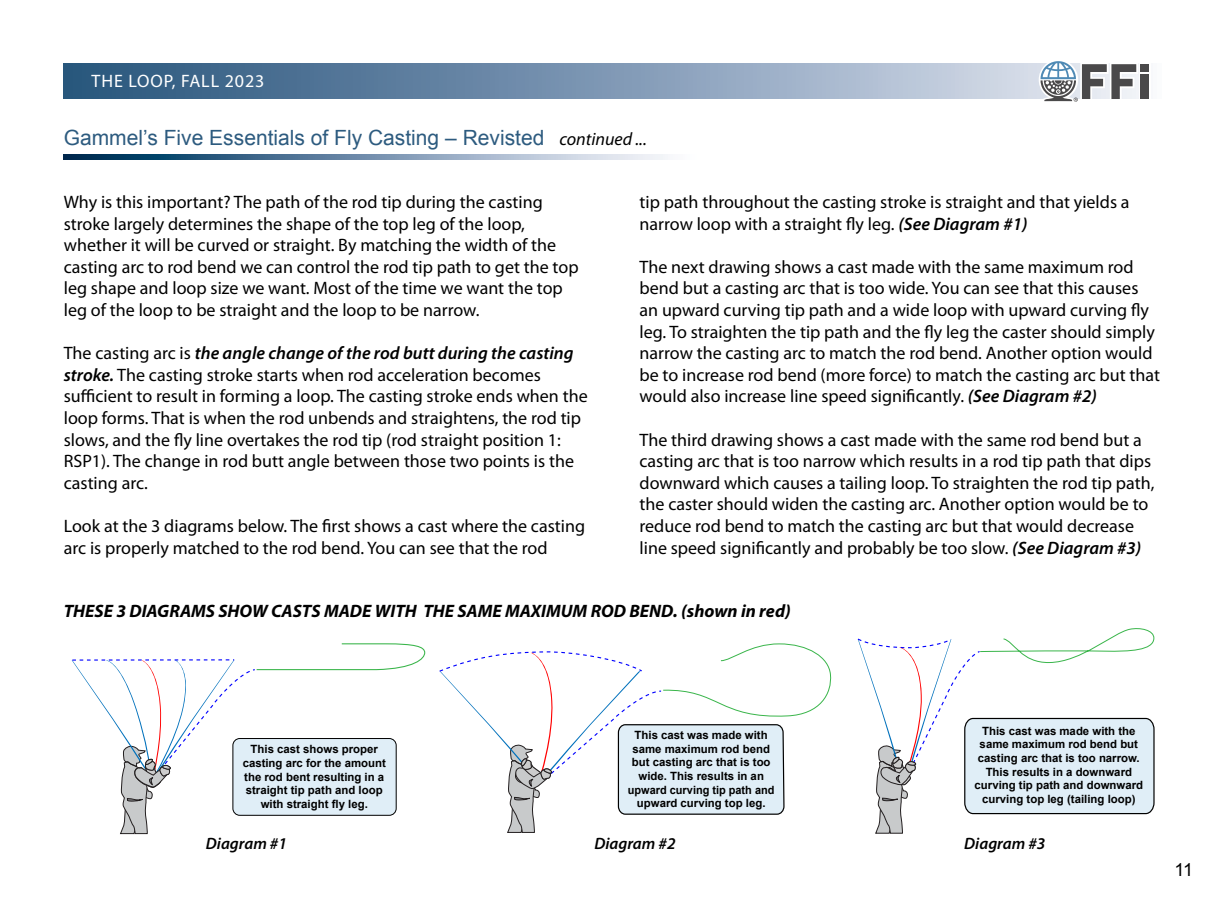
<style>
.page{position:relative;width:1225px;height:918px;background:#fff}
.page>*{position:absolute;margin:0;border:0;box-sizing:border-box;transform-origin:0 0}
.t1{font:21px "Arial";color:#2d5b7f}
.t2{font:18px/21.6px "Myriad Pro";color:#000}
.t3{font:italic 700 18px "Myriad Pro";color:#000}
.t4{font:18px "Myriad Pro";letter-spacing:.05em;color:#fff}
.t5{font:italic 18px "Myriad Pro";color:#000}
.t6{font:18px "Arial";color:#000}
.t7{font:italic 600 16.5px "Myriad Pro";color:#000}
.t8{font:700 11.4px/13.6px "Arial";color:#000;text-align:center}
.t9{font:700 10.8px/12.9px "Arial";color:#000}
.s1{font-weight:600;font-style:italic}
</style>
<div class="page">
<svg style="left:64px;top:154px;width:604px;height:5px;background:#708ea9"></svg>
<svg style="left:64px;top:64px;width:973px;height:34px;background:#7893af"></svg>
<div style="left:1140px;top:64px;width:9px;height:8px;background:#4a494a"></div>
<div style="left:1140px;top:75px;width:9px;height:24px;background:#4a494a"></div>
<svg style="left:1037px;top:61px;width:102px;height:41px"></svg>
<svg style="left:72px;top:643px;width:354px;height:192px"></svg>
<svg style="left:439px;top:643px;width:393px;height:190px"></svg>
<svg style="left:857px;top:628px;width:298px;height:206px"></svg>
<p class="t4" style="left:91px;top:70px;width:174px">THE LOOP, FALL 2023</p>
<p class="t1" style="left:64px;top:124px;width:482px">Gammel’s Five Essentials of Fly Casting – Revisted</p>
<p class="t5" style="left:559px;top:128px;width:89px">continued ...</p>
<p class="t2" style="left:64px;top:191px;width:516px">Why is this important? The path of the rod tip during the casting stroke largely determines the shape of the top leg of the loop, whether it will be curved or straight. By matching the width of the casting arc to rod bend we can control the rod tip path to get the top leg shape and loop size we want. Most of the time we want the top leg of the loop to be straight and the loop to be narrow.</p>
<p class="t2" style="left:64px;top:342px;width:525px">The casting arc is <span class="s1">the angle change of the rod butt during the casting stroke.</span> The casting stroke starts when rod acceleration becomes sufficient to result in forming a loop. The casting stroke ends when the loop forms. That is when the rod unbends and straightens, the rod tip slows, and the fly line overtakes the rod tip (rod straight position 1:<br>RSP1). The change in rod butt angle between those two points is the casting arc.</p>
<p class="t2" style="left:64px;top:515px;width:523px">Look at the 3 diagrams below. The first shows a cast where the casting arc is properly matched to the rod bend. You can see that the rod</p>
<p class="t2" style="left:639px;top:191px;width:491px">tip path throughout the casting stroke is straight and that yields a narrow loop with a straight fly leg. <span class="s1">(See Diagram #1)</span></p>
<p class="t2" style="left:639px;top:256px;width:522px">The next drawing shows a cast made with the same maximum rod bend but a casting arc that is too wide. You can see that this causes an upward curving tip path and a wide loop with upward curving fly leg. To straighten the tip path and the fly leg the caster should simply narrow the casting arc to match the rod bend. Another option would be to increase rod bend (more force) to match the casting arc but that would also increase line speed significantly. <span class="s1">(See Diagram #2)</span></p>
<p class="t2" style="left:639px;top:429px;width:516px">The third drawing shows a cast made with the same rod bend but a casting arc that is too narrow which results in a rod tip path that dips downward which causes a tailing loop. To straighten the rod tip path, the caster should widen the casting arc. Another option would be to reduce rod bend to match the casting arc but that would decrease line speed significantly and probably be too slow. <span class="s1">(See Diagram #3)</span></p>
<p class="t8" style="left:988px;top:303px;width:129px">This cast shows proper</p>
<p class="t8" style="left:981px;top:330px;width:141px;text-align:left">the rod bent resulting in a straight tip path and loop</p>
<p class="t9" style="left:412px;top:376px;width:251px">THESE 3 DRAWINGS SHOW CASTS MADE WITH<br>THE SAME MAXIMUM ROD BEND.</p>
<p class="t8" style="left:989px;top:504px;width:139px;text-align:left">This cast was made with same maximum rod bend</p>
<p class="t8" style="left:995px;top:545px;width:127px">wide. This results in an</p>
<p class="t8" style="left:623px;top:527px;width:145px">This cast shows proper casting arc for the amount</p>
<p class="t3" style="left:64px;top:600px;width:728px">THESE 3 DIAGRAMS SHOW CASTS MADE WITH THE SAME MAXIMUM ROD BEND. (shown in red)</p>
<p class="t9" style="left:32px;top:604px;width:177px">THE SAME MAXIMUM ROD BEND.</p>
<p class="t8" style="left:243px;top:743px;width:145px">This cast shows proper casting arc for the amount the rod bent resulting in a straight tip path and loop with straight fly leg.</p>
<p class="t8" style="left:628px;top:729px;width:148px">This cast was made with same maximum rod bend but casting arc that is too wide. This results in an upward curving tip path and upward curving top leg.</p>
<p class="t8" style="left:974px;top:724px;width:170px">This cast was made with the same maximum rod bend but casting arc that is too narrow.<br>This results in a downward curving tip path and downward curving top leg (tailing loop)</p>
<p class="t7" style="left:206px;top:833px;width:83px">Diagram #1</p>
<p class="t7" style="left:594px;top:833px;width:83px">Diagram #2</p>
<p class="t7" style="left:964px;top:833px;width:83px">Diagram #3</p>
<p class="t6" style="left:1174px;top:858px;width:20px">11</p>
</div>
